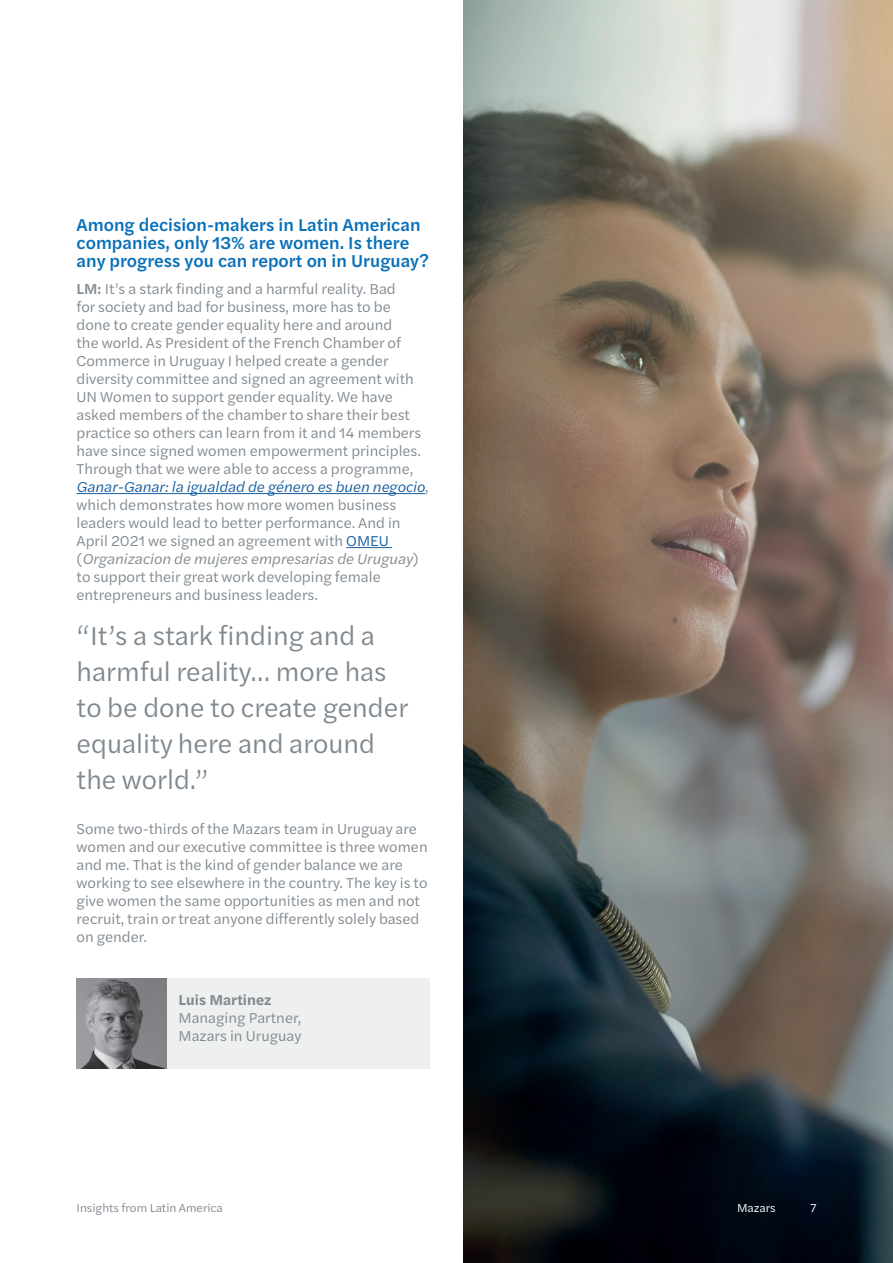
<style>
.page{position:relative;width:893px;height:1263px;background:#fff}
.page>*{position:absolute;margin:0;border:0;box-sizing:border-box;transform-origin:0 0}
.t1{font:27px/36px "Halyard Text";color:#808990}
.t2{font:500 18px/18px "Halyard Text";color:#0970b9}
.t3{font:15px/18px "Halyard Text";color:#808990}
.t4{font:600 15px "Halyard Text";color:#808990}
.t5{font:12px "Halyard Text";color:#808990}
.t6{font:12px "Halyard Text";color:#fff}
.s1{font-weight:500}
.s2{font-style:italic;color:#175d9e}
.s3{color:#175d9e}
.s4{font-style:italic}
</style>
<div class="page">
<img style="left:463px;top:0;width:430px;height:1263px">
<hr style="left:77px;top:493px;width:348px;height:1px;background:#175d9e">
<hr style="left:346px;top:547px;width:46px;height:1px;background:#175d9e">
<div style="left:77px;top:978px;width:352px;height:90px;background:#eeefef"></div>
<img style="left:77px;top:978px;width:90px;height:90px">
<p class="t2" style="left:77px;top:215px;width:354px">Among decision-makers in Latin American companies, only 13% are women. Is there any progress you can report on in Uruguay?</p>
<p class="t3" style="left:77px;top:279px;width:354px"><span class="s1">LM:</span> It’s a stark finding and a harmful reality. Bad<br>for society and bad for business, more has to be done to create gender equality here and around<br>the world. As President of the French Chamber of Commerce in Uruguay I helped create a gender diversity committee and signed an agreement with UN Women to support gender equality. We have asked members of the chamber to share their best practice so others can learn from it and 14 members have since signed women empowerment principles.<br>Through that we were able to access a programme, <span class="s2">Ganar-Ganar: la igualdad de género es buen negocio</span>, which demonstrates how more women business leaders would lead to better performance. And in April 2021 we signed an agreement with <span class="s3">OMEU </span>(<span class="s4">Organizacion de mujeres empresarias de Uruguay</span>) to support their great work developing female entrepreneurs and business leaders.</p>
<h1 class="t1" style="left:77px;top:617px;width:333px">“It’s a stark finding and a harmful reality… more has to be done to create gender equality here and around the world.”</h1>
<p class="t3" style="left:77px;top:819px;width:353px">Some two-thirds of the Mazars team in Uruguay are women and our executive committee is three women and me. That is the kind of gender balance we are working to see elsewhere in the country. The key is to give women the same opportunities as men and not recruit, train or treat anyone differently solely based on gender.</p>
<p class="t4" style="left:179px;top:989px;width:94px">Luis Martinez</p>
<p class="t3" style="left:179px;top:1008px;width:124px">Managing Partner,<br>Mazars in Uruguay</p>
<p class="t5" style="left:77px;top:1199px;width:148px">Insights from Latin America</p>
<p class="t6" style="left:737px;top:1199px;width:40px">Mazars</p>
<p class="t6" style="left:810px;top:1199px;width:8px">7</p>
</div>
